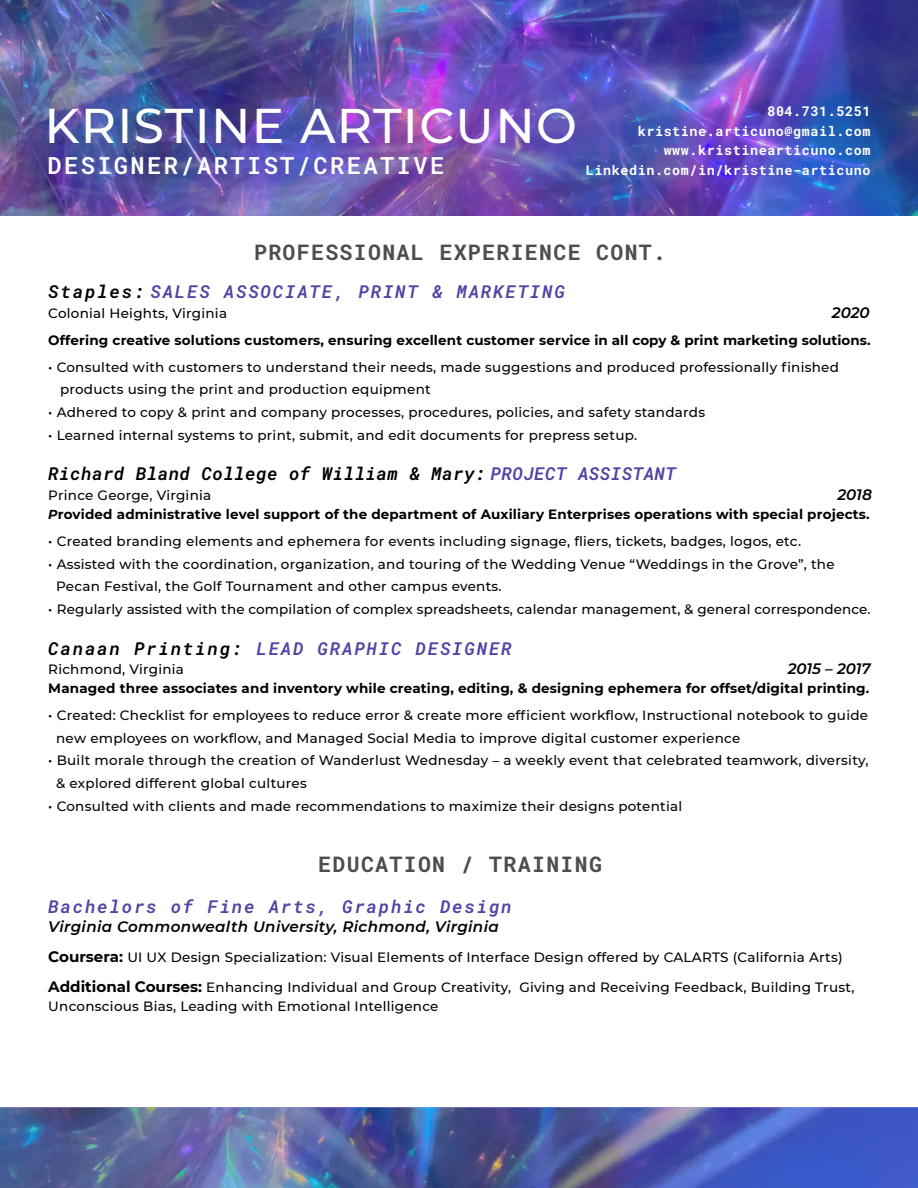
<style>
.page{position:relative;width:918px;height:1188px;background:#fff}
.page>*{position:absolute;margin:0;border:0;box-sizing:border-box;transform-origin:0 0}
.t1{font:500 48.6px "Montserrat";letter-spacing:.025em;color:#fff}
.t2{font:600 23.7px "Roboto Mono";letter-spacing:.1em;color:#fff}
.t3{font:700 21.6px "Roboto Mono";letter-spacing:.06em;color:#4d4d4d}
.t4{font:italic 600 17.85px "Roboto Mono";letter-spacing:.1em;color:#5342a4}
.t5{font:italic 600 17.85px "Roboto Mono";letter-spacing:.025em;color:#000}
.t6{font:italic 600 15.15px "Montserrat";letter-spacing:.025em;color:#000}
.t7{font:italic 600 15.15px "Montserrat";letter-spacing:-.005em;color:#000}
.t8{font:500 13.5px/22.6px "Montserrat";letter-spacing:.02em;color:#000}
.t9{font:700 13.5px "Montserrat";letter-spacing:.01em;color:#000}
.t10{font:700 13.5px/19.5px "Roboto Mono";letter-spacing:.04em;color:#fff;text-align:right}
.s1{color:#000}
.s2{color:#5342a4}
.s3{font-style:italic;font-size:12.9px}
.s4{font-weight:700;font-size:15.15px}
</style>
<div class="page">
<img style="left:0;top:0;width:918px;height:1188px">
<h1 class="t1" style="left:45px;top:91px;width:534px">KRISTINE ARTICUNO</h1>
<h2 class="t2" style="left:47px;top:149px;width:398px">DESIGNER/ARTIST/CREATIVE</h2>
<p class="t10" style="left:586px;top:101px;width:286px">804.731.5251 kristine.articuno@gmail.com www.kristinearticuno.com<br>Linkedin.com/in/kristine-articuno</p>
<h3 class="t3" style="left:254px;top:238px;width:414px">PROFESSIONAL EXPERIENCE CONT.</h3>
<h3 class="t4" style="left:48px;top:280px;width:518px"><span class="s1">Staples:</span> SALES ASSOCIATE, PRINT &amp; MARKETING</h3>
<p class="t8" style="left:48px;top:301px;width:180px">Colonial Heights, Virginia</p>
<p class="t6" style="left:832px;top:302px;width:39px">2020</p>
<p class="t9" style="left:48px;top:330px;width:824px">Offering creative solutions customers, ensuring excellent customer service in all copy &amp; print marketing solutions.</p>
<p class="t8" style="left:60px;top:355px;width:781px;text-indent:-12px">• Consulted with customers to understand their needs, made suggestions and produced professionally finished products using the print and production equipment</p>
<p class="t8" style="left:48px;top:400px;width:658px">• Adhered to copy &amp; print and company processes, procedures, policies, and safety standards</p>
<p class="t8" style="left:48px;top:423px;width:590px">• Learned internal systems to print, submit, and edit documents for prepress setup.</p>
<h3 class="t5" style="left:48px;top:462px;width:629px">Richard Bland College of William &amp; Mary: <span class="s2">PROJECT ASSISTANT</span></h3>
<p class="t8" style="left:48px;top:483px;width:164px">Prince George, Virginia</p>
<p class="t6" style="left:837px;top:484px;width:36px">2018</p>
<p class="t9" style="left:48px;top:505px;width:823px"><span class="s3">P</span>rovided administrative level support of the department of Auxiliary Enterprises operations with special projects.</p>
<p class="t8" style="left:48px;top:529px;width:754px">• Created branding elements and ephemera for events including signage, fliers, tickets, badges, logos, etc.</p>
<p class="t8" style="left:56px;top:552px;width:780px;text-indent:-8px">• Assisted with the coordination, organization, and touring of the Wedding Venue “Weddings in the Grove”, the<br>Pecan Festival, the Golf Tournament and other campus events.</p>
<p class="t8" style="left:48px;top:597px;width:824px">• Regularly assisted with the compilation of complex spreadsheets, calendar management, &amp; general correspondence.</p>
<h3 class="t4" style="left:48px;top:636px;width:465px"><span class="s1">Canaan Printing:</span> LEAD GRAPHIC DESIGNER</h3>
<p class="t8" style="left:48px;top:657px;width:137px">Richmond, Virginia</p>
<p class="t7" style="left:788px;top:658px;width:85px">2015 – 2017</p>
<p class="t9" style="left:48px;top:678px;width:823px">Managed three associates and inventory while creating, editing, &amp; designing ephemera for offset/digital printing.</p>
<p class="t8" style="left:56px;top:703px;width:814px;text-indent:-8px">• Created: Checklist for employees to reduce error &amp; create more efficient workflow, Instructional notebook to guide new employees on workflow, and Managed Social Media to improve digital customer experience</p>
<p class="t8" style="left:56px;top:749px;width:814px;text-indent:-8px">• Built morale through the creation of Wanderlust Wednesday – a weekly event that celebrated teamwork, diversity, &amp; explored different global cultures</p>
<p class="t8" style="left:48px;top:794px;width:635px">• Consulted with clients and made recommendations to maximize their designs potential</p>
<h3 class="t3" style="left:318px;top:849px;width:285px">EDUCATION / TRAINING</h3>
<h3 class="t4" style="left:48px;top:894px;width:465px">Bachelors of Fine Arts, Graphic Design</h3>
<p class="t6" style="left:48px;top:916px;width:452px">Virginia Commonwealth University, Richmond, Virginia</p>
<p class="t8" style="left:48px;top:942px;width:808px;line-height:29.7px"><span class="s4">Coursera:</span> UI UX Design Specialization: Visual Elements of Interface Design offered by CALARTS (California Arts)<br><span class="s4">Additional Courses:</span> Enhancing Individual and Group Creativity, Giving and Receiving Feedback, Building Trust,</p>
<p class="t8" style="left:48px;top:994px;width:392px">Unconscious Bias, Leading with Emotional Intelligence</p>
</div>
